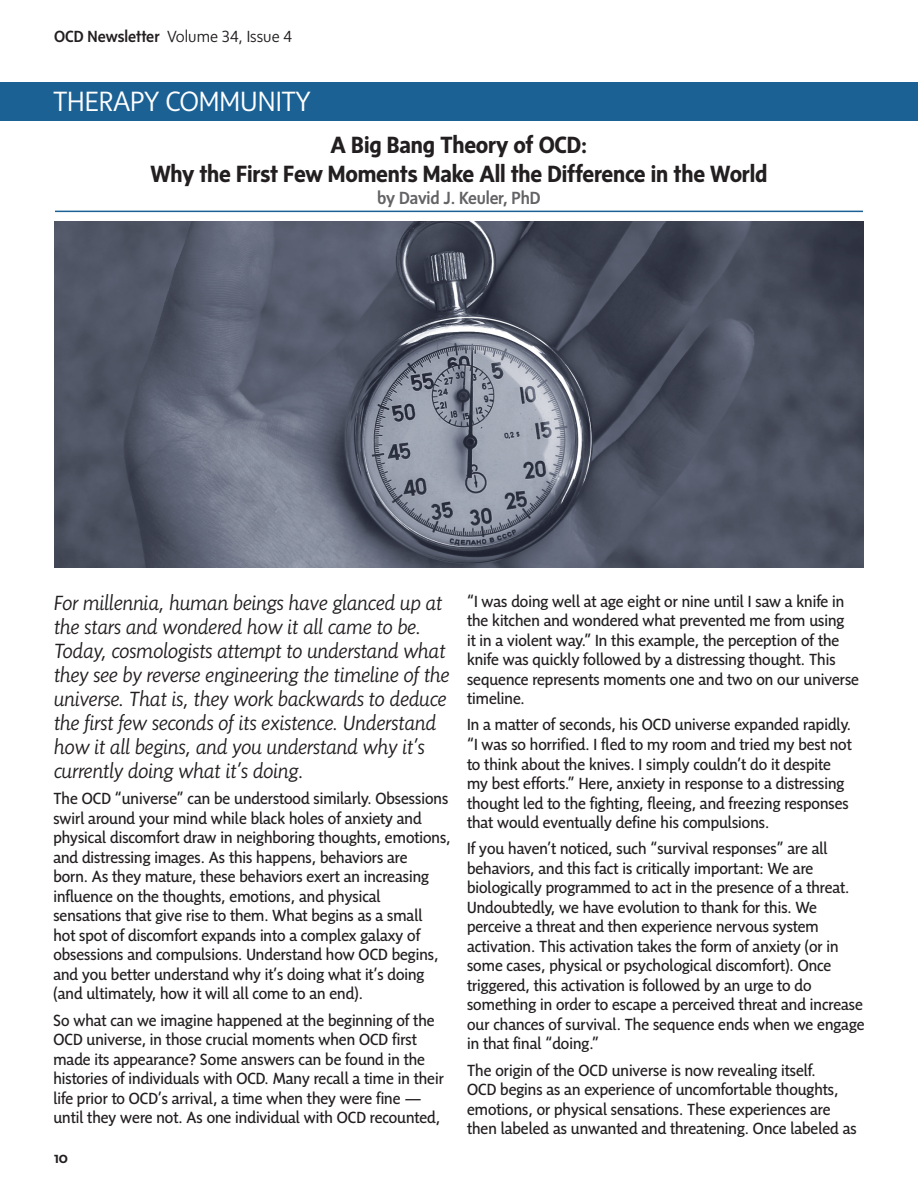
<style>
.page{position:relative;width:918px;height:1188px;background:#fff}
.page>*{position:absolute;margin:0;border:0;box-sizing:border-box;transform-origin:0 0}
.t1{font:300 28.5px "Sense";color:#fff}
.t2{font:700 24px/28.8px "Sense";letter-spacing:-.01em;color:#231f20;text-align:center}
.t3{font:italic 300 21px/24px "Sensibility";color:#231f20}
.t4{font:500 18px "Sense";letter-spacing:-.01em;color:#636366}
.t5{font:16.5px/19.5px "Sensibility";color:#231f20}
.t6{font:300 16.5px "Sense";color:#231f20}
.t7{font:500 16.5px "Sense";color:#231f20}
.s1{font-weight:500}
</style>
<div class="page">
<hr style="left:55px;top:211px;width:808px;height:1px;background:#1b6194">
<div style="left:0;top:82px;width:918px;height:39px;background:#1b6194"></div>
<img style="left:54px;top:221px;width:810px;height:346px">
<p class="t6" style="left:54px;top:27px;width:240px"><span class="s1">OCD Newsletter</span> Volume 34, Issue 4</p>
<h1 class="t1" style="left:53px;top:85px;width:258px">THERAPY COMMUNITY</h1>
<h2 class="t2" style="left:150px;top:130px;width:619px">A Big Bang Theory of OCD:<br>Why the First Few Moments Make All the Difference in the World</h2>
<p class="t4" style="left:377px;top:187px;width:165px">by David J. Keuler, PhD</p>
<p class="t3" style="left:53px;top:591px;width:397px">For millennia, human beings have glanced up at the stars and wondered how it all came to be.<br>Today, cosmologists attempt to understand what they see by reverse engineering the timeline of the universe. That is, they work backwards to deduce the first few seconds of its existence. Understand how it all begins, and you understand why it’s currently doing what it’s doing.</p>
<p class="t5" style="left:53px;top:789px;width:399px">The OCD “universe” can be understood similarly. Obsessions swirl around your mind while black holes of anxiety and physical discomfort draw in neighboring thoughts, emotions, and distressing images. As this happens, behaviors are<br>born. As they mature, these behaviors exert an increasing influence on the thoughts, emotions, and physical sensations that give rise to them. What begins as a small<br>hot spot of discomfort expands into a complex galaxy of obsessions and compulsions. Understand how OCD begins, and you better understand why it’s doing what it’s doing (and ultimately, how it will all come to an end).</p>
<p class="t5" style="left:53px;top:1010px;width:392px">So what can we imagine happened at the beginning of the OCD universe, in those crucial moments when OCD first made its appearance? Some answers can be found in the histories of individuals with OCD. Many recall a time in their life prior to OCD’s arrival, a time when they were fine — until they were not. As one individual with OCD recounted,</p>
<p class="t7" style="left:54px;top:1148px;width:15px">10</p>
<p class="t5" style="left:467px;top:591px;width:393px">“I was doing well at age eight or nine until I saw a knife in the kitchen and wondered what prevented me from using<br>it in a violent way.” In this example, the perception of the knife was quickly followed by a distressing thought. This sequence represents moments one and two on our universe timeline.</p>
<p class="t5" style="left:467px;top:715px;width:386px">In a matter of seconds, his OCD universe expanded rapidly. “I was so horrified. I fled to my room and tried my best not to think about the knives. I simply couldn’t do it despite my best efforts.” Here, anxiety in response to a distressing thought led to the fighting, fleeing, and freezing responses that would eventually define his compulsions.</p>
<p class="t5" style="left:467px;top:839px;width:399px">If you haven’t noticed, such “survival responses” are all behaviors, and this fact is critically important: We are biologically programmed to act in the presence of a threat.<br>Undoubtedly, we have evolution to thank for this. We perceive a threat and then experience nervous system activation. This activation takes the form of anxiety (or in some cases, physical or psychological discomfort). Once triggered, this activation is followed by an urge to do something in order to escape a perceived threat and increase our chances of survival. The sequence ends when we engage in that final “doing.”</p>
<p class="t5" style="left:467px;top:1060px;width:391px">The origin of the OCD universe is now revealing itself.<br>OCD begins as an experience of uncomfortable thoughts, emotions, or physical sensations. These experiences are then labeled as unwanted and threatening. Once labeled as</p>
</div>
